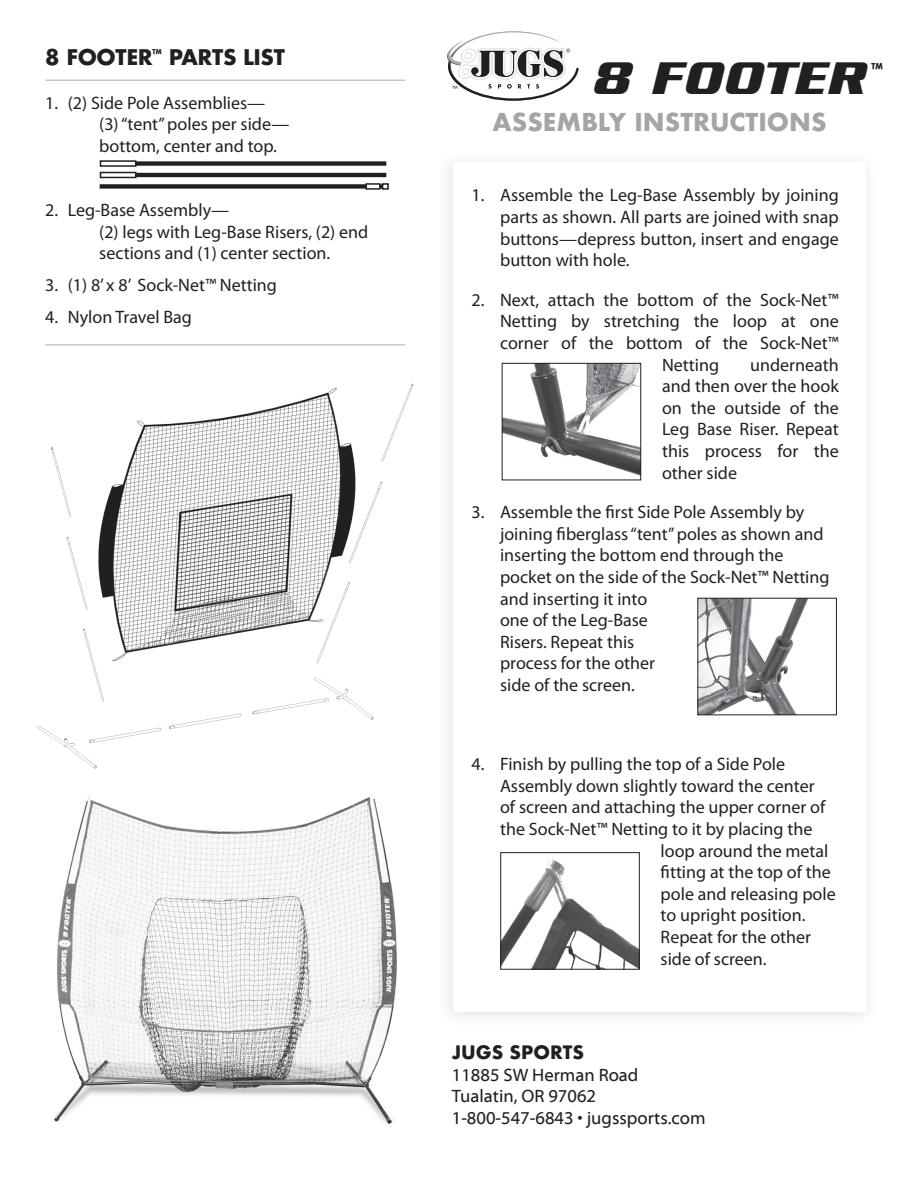
<style>
.page{position:relative;width:918px;height:1188px;background:#fff}
.page>*{position:absolute;margin:0;border:0;box-sizing:border-box;transform-origin:0 0}
.t1{font:italic 700 49.5px "Serpentine Sans ICG";letter-spacing:.01em;color:#231f20}
.t2{font:700 24px "Futura";color:#a4a5a9}
.t3{font:700 21px "Futura Std";color:#231f20}
.t4{font:18px/21.6px "Myriad Pro";color:#231f20}
.t5{font:18px/21.6px "Myriad Web Pro";color:#231f20}
.t6{font:700 18px "Futura";color:#231f20}
.t7{font:800 16.5px "Futura EFOP";color:#231f20}
</style>
<div class="page">
<div style="left:436px;top:149px;width:443px;height:880px;background:#fafafa"></div>
<div style="left:454px;top:162px;width:412px;height:850px;background:#fff"></div>
<svg style="left:447px;top:31px;width:132px;height:70px"></svg>
<img style="left:504px;top:365px;width:135px;height:111px">
<div style="left:502px;top:363px;width:139px;height:117px;border:1px solid #231f20"></div>
<img style="left:700px;top:600px;width:108px;height:113px">
<div style="left:698px;top:598px;width:139px;height:117px;border:1px solid #231f20"></div>
<img style="left:502px;top:859px;width:136px;height:109px">
<div style="left:500px;top:852px;width:140px;height:118px;border:1px solid #231f20"></div>
<hr style="left:45px;top:344px;width:360px;height:2px;background:#c7c8ca">
<hr style="left:45px;top:80px;width:360px;height:1px;background:#c7c8ca">
<div style="left:104px;top:161px;width:282px;height:5px;border:2px solid #231f20"></div>
<div style="left:100px;top:161px;width:36px;height:5px;background:#fff"></div>
<div style="left:100px;top:160px;width:36px;height:7px;border:2px solid #231f20"></div>
<div style="left:104px;top:173px;width:282px;height:4px;border:2px solid #231f20"></div>
<div style="left:100px;top:172px;width:36px;height:6px;border:2px solid #231f20"></div>
<div style="left:100px;top:184px;width:282px;height:5px;border:2px solid #231f20"></div>
<svg style="left:365px;top:183px;width:24px;height:7px"></svg>
<img style="left:37px;top:383px;width:377px;height:386px">
<img style="left:54px;top:796px;width:343px;height:328px">
<p class="t3" style="left:45px;top:43px;width:241px">8 FOOTER<sup>™</sup> PARTS LIST</p>
<p class="t4" style="left:99px;top:91px;width:192px;text-indent:-54px">1. (2) Side Pole Assemblies—<br>(3) “tent” poles per side— bottom, center and top.</p>
<p class="t4" style="left:99px;top:199px;width:271px;text-indent:-54px">2. Leg-Base Assembly—<br>(2) legs with Leg-Base Risers, (2) end sections and (1) center section.</p>
<p class="t4" style="left:45px;top:274px;width:233px">3. (1) 8’ x 8’ Sock-Net™ Netting</p>
<p class="t4" style="left:45px;top:306px;width:148px">4. Nylon Travel Bag</p>
<h1 class="t1" style="left:591px;top:49px;width:274px">8 FOOTER</h1>
<p class="t7" style="left:871px;top:59px;width:13px">™</p>
<h2 class="t2" style="left:493px;top:105px;width:335px">ASSEMBLY INSTRUCTIONS</h2>
<p class="t4" style="left:500px;top:184px;width:340px;text-align:justify;text-indent:-28px">1. Assemble the Leg-Base Assembly by joining parts as shown. All parts are joined with snap buttons—depress button, insert and engage button with hole.</p>
<p class="t4" style="left:472px;top:289px;width:369px">2. Next, attach the bottom of the Sock-Net™</p>
<p class="t4" style="left:500px;top:310px;width:340px">Netting by stretching the loop at one</p>
<p class="t4" style="left:500px;top:332px;width:340px">corner of the bottom of the Sock-Net™</p>
<p class="t4" style="left:662px;top:354px;width:59px">Netting</p>
<p class="t4" style="left:662px;top:354px;width:178px;text-align:justify;text-indent:88px">underneath and then over the hook on the outside of the Leg Base Riser. Repeat this process for the other side</p>
<p class="t4" style="left:500px;top:501px;width:331px;text-indent:-28px">3. Assemble the first Side Pole Assembly by joining fiberglass “tent” poles as shown and inserting the bottom end through the pocket on the side of the Sock-Net™ Netting and inserting it into<br>one of the Leg-Base<br>Risers. Repeat this<br>process for the other<br>side of the screen.</p>
<p class="t4" style="left:472px;top:753px;width:315px">4. Finish by pulling the top of a Side Pole</p>
<p class="t4" style="left:500px;top:775px;width:316px">Assembly down slightly toward the center</p>
<p class="t4" style="left:500px;top:796px;width:327px">of screen and attaching the upper corner of</p>
<p class="t4" style="left:500px;top:818px;width:314px">the Sock-Net™ Netting to it by placing the</p>
<p class="t4" style="left:661px;top:840px;width:169px">loop around the metal</p>
<p class="t4" style="left:661px;top:861px;width:172px">fitting at the top of the</p>
<p class="t4" style="left:661px;top:883px;width:177px">pole and releasing pole</p>
<p class="t4" style="left:661px;top:904px;width:146px">to upright position.</p>
<p class="t4" style="left:661px;top:926px;width:152px">Repeat for the other</p>
<p class="t4" style="left:661px;top:948px;width:107px">side of screen.</p>
<p class="t6" style="left:452px;top:1039px;width:134px">JUGS SPORTS</p>
<p class="t5" style="left:452px;top:1064px;width:255px">11885 SW Herman Road<br>Tualatin, OR 97062<br>1-800-547-6843 • jugssports.com</p>
</div>
